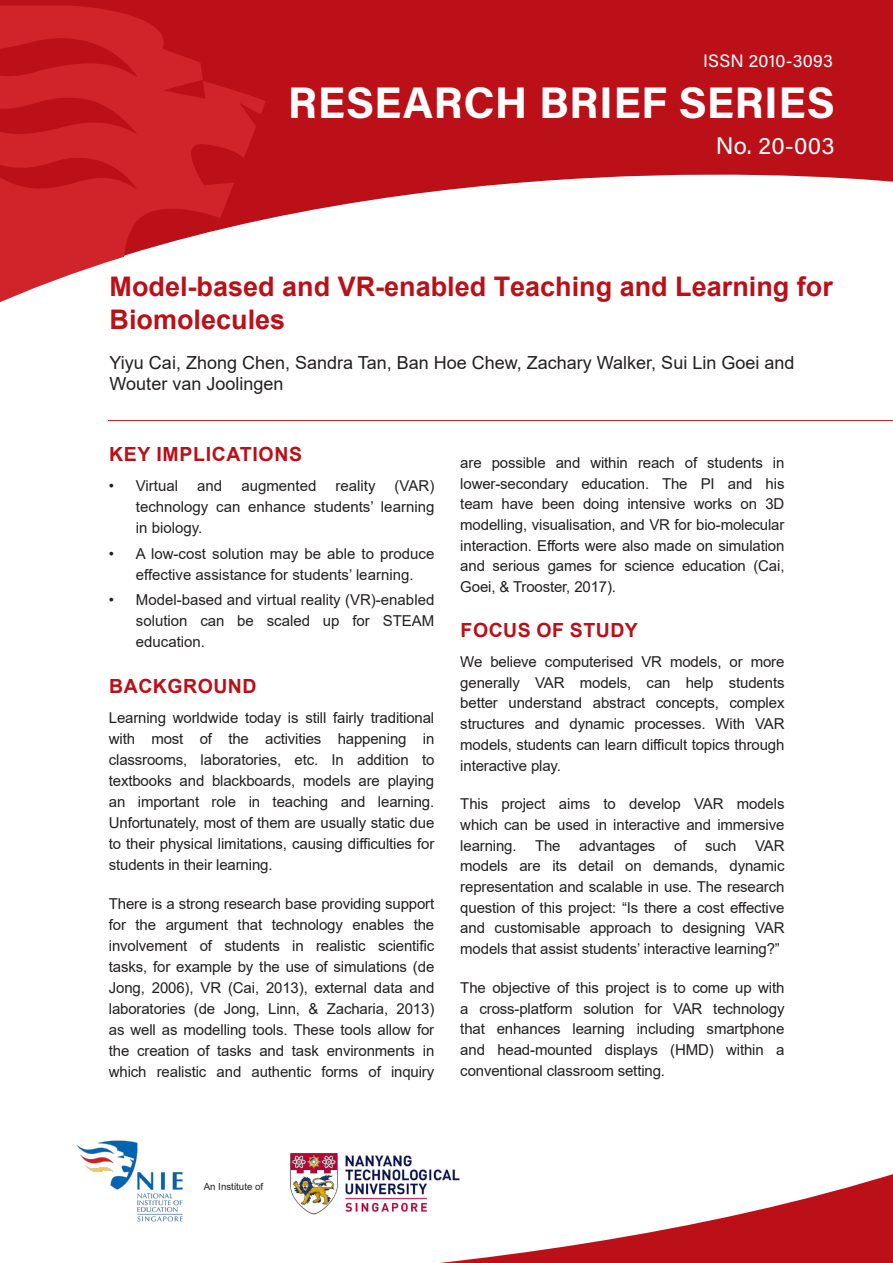
<style>
.page{position:relative;width:893px;height:1263px;background:#fff}
.page>*{position:absolute;margin:0;border:0;box-sizing:border-box;transform-origin:0 0}
.t1{font:44.25px "Acumin Variable Concept";letter-spacing:.05em;color:#fff}
.Title_Paragraph{font:700 27px/33px "Arial";color:#bb1018}
.t2{font:24px "Acumin Variable Concept";letter-spacing:.03em;color:#fff}
.Heading_1_Paragraph{font:700 19.5px "Arial";letter-spacing:.025em;color:#bb1018}
.t3{font:18px/21.6px "Arial";color:#231f20}
.t4{font:18px "Acumin Variable Concept";letter-spacing:.035em;color:#fff}
.Body_text_Paragraph{font:15px/21px "Arial";letter-spacing:-.01em;color:#231f20;text-align:justify}
.t5{font:9.75px "Arial";color:#231f20}
</style>
<div class="page">
<svg style="left:0;top:0;width:893px;height:219px;background:#c5333a"></svg>
<svg style="left:439px;top:1174px;width:454px;height:89px"></svg>
<svg style="left:0;top:5px;width:266px;height:297px;background:#d13d43"></svg>
<img style="left:76px;top:1140px;width:107px;height:82px">
<img style="left:290px;top:1153px;width:180px;height:70px">
<hr style="left:108px;top:420px;width:785px;height:1px;background:#d1232a">
<p class="t4" style="left:703px;top:49px;width:131px">ISSN 2010-3093</p>
<p class="t1" style="left:288px;top:73px;width:546px">RESEARCH BRIEF SERIES</p>
<p class="t2" style="left:716px;top:129px;width:120px">No. 20-003</p>
<p class="Title_Paragraph" style="left:110px;top:270px;width:725px">Model-based and VR-enabled Teaching and Learning for<br>Biomolecules</p>
<p class="t3" style="left:110px;top:351px;width:686px">Yiyu Cai, Zhong Chen, Sandra Tan, Ban Hoe Chew, Zachary Walker, Sui Lin Goei and<br>Wouter van Joolingen</p>
<p class="Heading_1_Paragraph" style="left:109px;top:441px;width:195px">KEY IMPLICATIONS</p>
<p class="Body_text_Paragraph" style="left:109px;top:475px;width:71px">• Virtual</p>
<p class="Body_text_Paragraph" style="left:197px;top:475px;width:27px">and</p>
<p class="Body_text_Paragraph" style="left:241px;top:475px;width:77px">augmented</p>
<p class="Body_text_Paragraph" style="left:335px;top:475px;width:42px">reality</p>
<p class="Body_text_Paragraph" style="left:136px;top:475px;width:300px;text-indent:259px">(VAR) technology can enhance students’ learning in biology.</p>
<p class="Body_text_Paragraph" style="left:109px;top:543px;width:327px;text-align:center">• A low-cost solution may be able to produce effective assistance for students’ learning.</p>
<p class="Body_text_Paragraph" style="left:136px;top:589px;width:300px;text-indent:-27px">• Model-based and virtual reality (VR)-enabled solution can be scaled up for STEAM education.</p>
<p class="Heading_1_Paragraph" style="left:109px;top:672px;width:149px">BACKGROUND</p>
<p class="Body_text_Paragraph" style="left:109px;top:707px;width:327px">Learning worldwide today is still fairly traditional with most of the activities happening in classrooms, laboratories, etc. In addition to textbooks and blackboards, models are playing an important role in teaching and learning.<br>Unfortunately, most of them are usually static due to their physical limitations, causing difficulties for students in their learning.</p>
<p class="Body_text_Paragraph" style="left:109px;top:893px;width:327px">There is a strong research base providing support for the argument that technology enables the involvement of students in realistic scientific tasks, for example by the use of simulations (de Jong, 2006), VR (Cai, 2013), external data and laboratories (de Jong, Linn, &amp; Zacharia, 2013) as well as modelling tools. These tools allow for the creation of tasks and task environments in which realistic and authentic forms of inquiry</p>
<p class="Body_text_Paragraph" style="left:460px;top:452px;width:326px">are possible and within reach of students in lower-secondary education. The PI and his team have been doing intensive works on 3D modelling, visualisation, and VR for bio-molecular interaction. Efforts were also made on simulation and serious games for science education (Cai, Goei, &amp; Trooster, 2017).</p>
<p class="Heading_1_Paragraph" style="left:461px;top:617px;width:179px">FOCUS OF STUDY</p>
<p class="Body_text_Paragraph" style="left:460px;top:651px;width:326px">We believe computerised VR models, or more generally VAR models, can help students better understand abstract concepts, complex structures and dynamic processes. With VAR models, students can learn difficult topics through interactive play.</p>
<p class="Body_text_Paragraph" style="left:460px;top:793px;width:326px">This project aims to develop VAR models which can be used in interactive and immersive learning. The advantages of such VAR models are its detail on demands, dynamic representation and scalable in use. The research question of this project: “Is there a cost effective and customisable approach to designing VAR models that assist students’ interactive learning?”</p>
<p class="Body_text_Paragraph" style="left:460px;top:977px;width:326px">The objective of this project is to come up with a cross-platform solution for VAR technology that enhances learning including smartphone and head-mounted displays (HMD) within a conventional classroom setting.</p>
<p class="t5" style="left:204px;top:1179px;width:61px">An Institute of</p>
</div>
